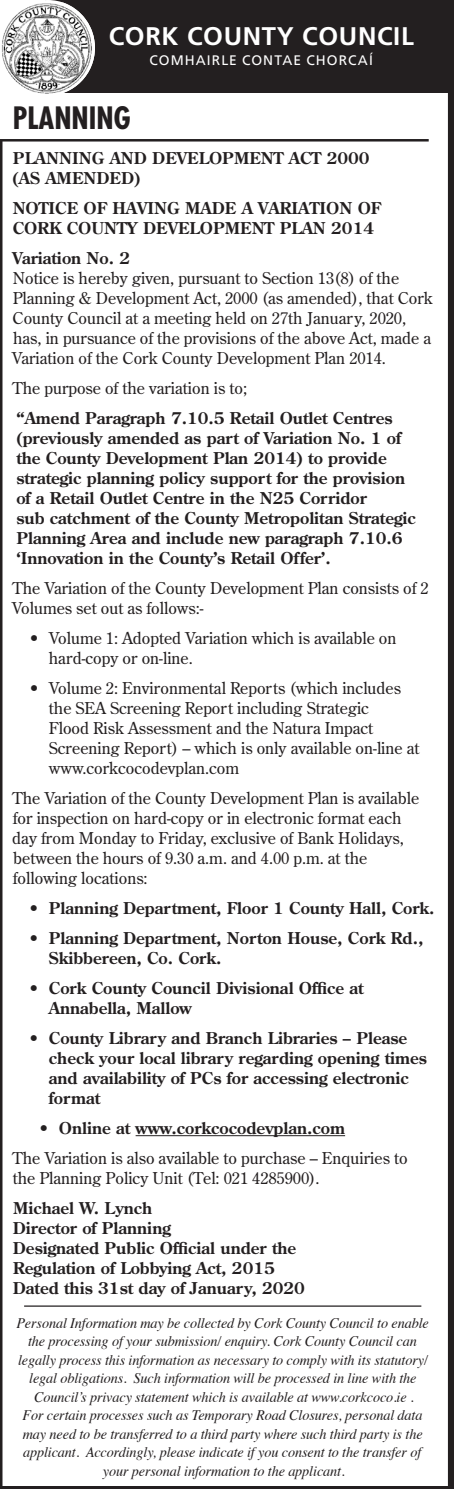
<style>
.page{position:relative;width:454px;height:1489px;background:#fff}
.page>*{position:absolute;margin:0;border:0;box-sizing:border-box;transform-origin:0 0}
.Body{font:700 condensed 30px "Futura";color:#231f20}
.t1{font:700 25.5px "Frutiger";letter-spacing:.025em;color:#fff}
.Body-2{font:16.25px/20px "Century Old Style";color:#231f20}
.Body-3{font:700 16.25px/20px "Century Old Style";color:#231f20}
.t2{font:italic 14.5px/18.5px "Times";letter-spacing:-.01em;color:#231f20;text-align:center}
.t3{font:13.75px "Frutiger";letter-spacing:.08em;color:#fff}
</style>
<div class="page">
<div style="left:45px;top:0;width:409px;height:93px;background:#231f20"></div>
<img style="left:2px;top:2px;width:93px;height:92px">
<div style="left:447px;top:0;width:7px;height:1488px;background:#231f20"></div>
<hr style="left:135px;top:1135px;width:210px;height:1px;background:#231f20">
<hr style="left:0;top:140px;width:2px;height:1347px;background:#231f20">
<hr style="left:0;top:139px;width:428px;height:2px;background:#231f20">
<hr style="left:0;top:1486px;width:454px;height:2px;background:#231f20">
<hr style="left:24px;top:1305px;width:397px;height:1px;background:#231f20">
<p class="t1" style="left:109px;top:21px;width:306px">CORK COUNTY COUNCIL</p>
<p class="t3" style="left:149px;top:52px;width:225px">COMHAIRLE CONTAE CHORCAÍ</p>
<p class="Body" style="left:13px;top:98px;width:119px">PLANNING</p>
<p class="Body-3" style="left:13px;top:147px;width:358px">PLANNING AND DEVELOPMENT ACT 2000</p>
<p class="Body-3" style="left:13px;top:167px;width:129px">(AS AMENDED)</p>
<p class="Body-3" style="left:13px;top:197px;width:370px">NOTICE OF HAVING MADE A VARIATION OF<br>CORK COUNTY DEVELOPMENT PLAN 2014</p>
<p class="Body-3" style="left:13px;top:247px;width:119px">Variation No. 2</p>
<p class="Body-2" style="left:12px;top:267px;width:422px">Notice is hereby given, pursuant to Section 13(8) of the Planning &amp; Development Act, 2000 (as amended), that Cork County Council at a meeting held on 27th January, 2020, has, in pursuance of the provisions of the above Act, made a Variation of the Cork County Development Plan 2014.</p>
<p class="Body-2" style="left:13px;top:377px;width:236px">The purpose of the variation is to;</p>
<p class="Body-3" style="left:16px;top:407px;width:401px">“Amend Paragraph 7.10.5 Retail Outlet Centres (previously amended as part of Variation No. 1 of the County Development Plan 2014) to provide strategic planning policy support for the provision of a Retail Outlet Centre in the N25 Corridor<br>sub catchment of the County Metropolitan Strategic Planning Area and include new paragraph 7.10.6 ‘Innovation in the County’s Retail Offer’.</p>
<p class="Body-2" style="left:12px;top:577px;width:418px">The Variation of the County Development Plan consists of 2<br>Volumes set out as follows:-</p>
<p class="Body-2" style="left:49px;top:627px;width:349px;text-indent:-20px">• Volume 1: Adopted Variation which is available on hard-copy or on-line.</p>
<p class="Body-2" style="left:49px;top:677px;width:372px;text-indent:-20px">• Volume 2: Environmental Reports (which includes the SEA Screening Report including Strategic<br>Flood Risk Assessment and the Natura Impact Screening Report) – which is only available on-line at www.corkcocodevplan.com</p>
<p class="Body-2" style="left:12px;top:787px;width:408px">The Variation of the County Development Plan is available for inspection on hard-copy or in electronic format each day from Monday to Friday, exclusive of Bank Holidays, between the hours of 9.30 a.m. and 4.00 p.m. at the following locations:</p>
<p class="Body-3" style="left:29px;top:897px;width:407px">• Planning Department, Floor 1 County Hall, Cork.</p>
<p class="Body-3" style="left:49px;top:927px;width:376px;text-indent:-20px">• Planning Department, Norton House, Cork Rd.,<br>Skibbereen, Co. Cork.</p>
<p class="Body-3" style="left:49px;top:977px;width:316px;text-indent:-20px">• Cork County Council Divisional Office at<br>Annabella, Mallow</p>
<p class="Body-3" style="left:49px;top:1027px;width:379px;text-indent:-20px">• County Library and Branch Libraries – Please check your local library regarding opening times and availability of PCs for accessing electronic format</p>
<p class="Body-3" style="left:39px;top:1117px;width:307px">• Online at www.corkcocodevplan.com</p>
<p class="Body-2" style="left:13px;top:1147px;width:396px">The Variation is also available to purchase – Enquiries to the Planning Policy Unit (Tel: 021 4285900).</p>
<p class="Body-3" style="left:13px;top:1197px;width:141px">Michael W. Lynch</p>
<p class="Body-3" style="left:13px;top:1217px;width:159px">Director of Planning</p>
<p class="Body-3" style="left:13px;top:1237px;width:285px">Designated Public Official under the</p>
<p class="Body-3" style="left:13px;top:1257px;width:263px">Regulation of Lobbying Act, 2015</p>
<p class="Body-3" style="left:13px;top:1277px;width:293px">Dated this 31st day of January, 2020</p>
<p class="t2" style="left:16px;top:1312px;width:414px">Personal Information may be collected by Cork County Council to enable the processing of your submission/ enquiry. Cork County Council can legally process this information as necessary to comply with its statutory/ legal obligations. Such information will be processed in line with the Council’s privacy statement which is available at www.corkcoco.ie .</p>
<p class="t2" style="left:22px;top:1404px;width:401px">For certain processes such as Temporary Road Closures, personal data may need to be transferred to a third party where such third party is the applicant. Accordingly, please indicate if you consent to the transfer of your personal information to the applicant.</p>
</div>
